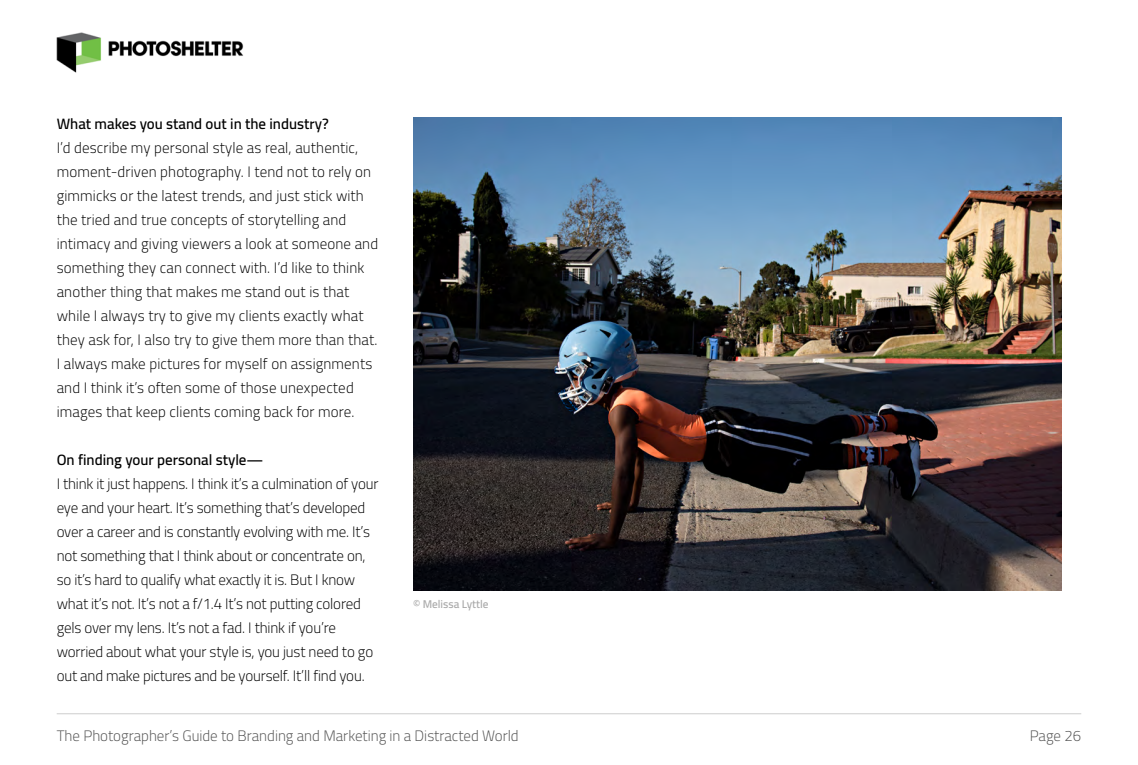
<style>
.page{position:relative;width:1138px;height:765px;background:#fff}
.page>*{position:absolute;margin:0;border:0;box-sizing:border-box;transform-origin:0 0}
.t1{font:300 15px/24px "Cairo";letter-spacing:.005em;color:#000}
.t2{font:300 15px "Cairo";color:#515151}
.t3{font:600 15px "Cairo";color:#000}
.t4{font:600 11.25px "Cairo";color:#a9a9a9}
</style>
<div class="page">
<hr style="left:57px;top:713px;width:1024px;height:1px;background:#d7d7d7">
<img style="left:56px;top:32px;width:188px;height:41px">
<img style="left:413px;top:117px;width:648px;height:473px">
<p class="t3" style="left:57px;top:115px;width:273px">What makes you stand out in the industry?</p>
<p class="t1" style="left:57px;top:136px;width:323px">I’d describe my personal style as real, authentic, moment-driven photography. I tend not to rely on gimmicks or the latest trends, and just stick with the tried and true concepts of storytelling and intimacy and giving viewers a look at someone and something they can connect with. I’d like to think another thing that makes me stand out is that while I always try to give my clients exactly what they ask for, I also try to give them more than that.<br>I always make pictures for myself on assignments and I think it’s often some of those unexpected images that keep clients coming back for more.</p>
<p class="t3" style="left:57px;top:451px;width:208px">On finding your personal style—</p>
<p class="t1" style="left:57px;top:472px;width:323px">I think it just happens. I think it’s a culmination of your eye and your heart. It’s something that’s developed over a career and is constantly evolving with me. It’s not something that I think about or concentrate on, so it’s hard to qualify what exactly it is. But I know what it’s not. It’s not a f/1.4 It’s not putting colored gels over my lens. It’s not a fad. I think if you’re worried about what your style is, you just need to go out and make pictures and be yourself. It’ll find you.</p>
<p class="t4" style="left:413px;top:597px;width:77px">© Melissa Lyttle</p>
<p class="t2" style="left:57px;top:727px;width:463px">The Photographer’s Guide to Branding and Marketing in a Distracted World</p>
<p class="t2" style="left:1029px;top:727px;width:53px">Page 26</p>
</div>
